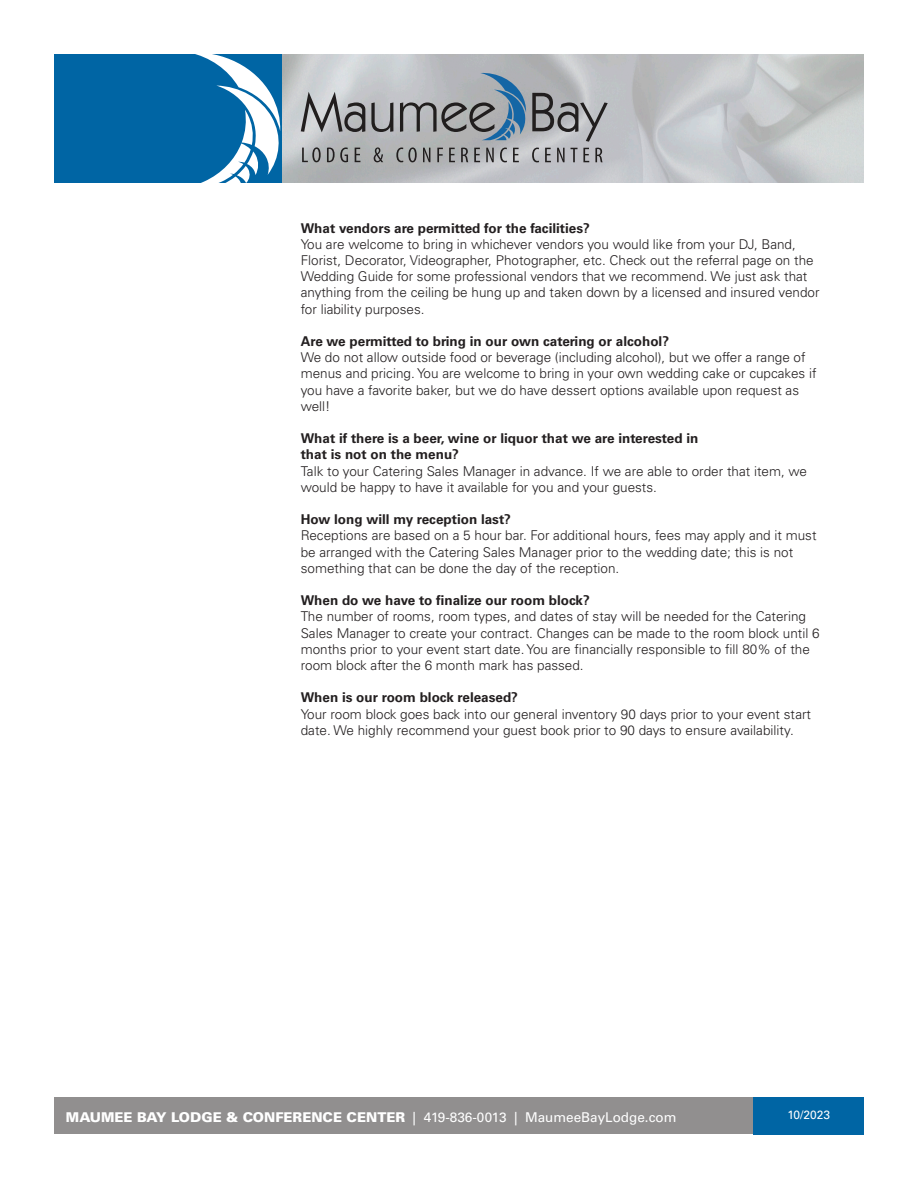
<style>
.page{position:relative;width:918px;height:1188px;background:#fff}
.page>*{position:absolute;margin:0;border:0;box-sizing:border-box;transform-origin:0 0}
.t1{font:300 13.5px/16.2px "Univers LT Std";color:#231f20}
.t2{font:700 13.5px "Univers LT Std";color:#231f20}
.t3{font:13.5px "Univers LT Std";color:#fff}
.t4{font:12px "Univers LT Std";color:#fff}
.s1{font-weight:900}
</style>
<div class="page">
<div style="left:54px;top:1097px;width:810px;height:37px;background:#918f8f"></div>
<img style="left:282px;top:54px;width:582px;height:129px">
<div style="left:54px;top:54px;width:227px;height:129px;background:#0065a4"></div>
<svg style="left:195px;top:54px;width:87px;height:129px"></svg>
<div style="left:754px;top:1097px;width:110px;height:37px;background:#0065a4"></div>
<svg style="left:302px;top:147px;width:19px;height:15px"></svg>
<svg style="left:327px;top:147px;width:21px;height:15px"></svg>
<svg style="left:355px;top:148px;width:5px;height:14px"></svg>
<svg style="left:301px;top:92px;width:64px;height:40px;background:#999a9c"></svg>
<svg style="left:371px;top:72px;width:237px;height:90px;background:#9ca1a6"></svg>
<p class="t2" style="left:301px;top:220px;width:291px">What vendors are permitted for the facilities?</p>
<p class="t1" style="left:301px;top:236px;width:520px">You are welcome to bring in whichever vendors you would like from your DJ, Band, Florist, Decorator, Videographer, Photographer, etc. Check out the referral page on the Wedding Guide for some professional vendors that we recommend. We just ask that anything from the ceiling be hung up and taken down by a licensed and insured vendor for liability purposes.</p>
<p class="t2" style="left:301px;top:333px;width:370px">Are we permitted to bring in our own catering or alcohol?</p>
<p class="t1" style="left:301px;top:349px;width:506px">We do not allow outside food or beverage (including alcohol), but we offer a range of</p>
<p class="t1" style="left:301px;top:365px;width:517px">menus and pricing. You are welcome to bring in your own wedding cake or cupcakes if</p>
<p class="t1" style="left:301px;top:382px;width:500px">you have a favorite baker, but we do have dessert options available upon request as well!</p>
<p class="t2" style="left:301px;top:430px;width:399px">What if there is a beer, wine or liquor that we are interested in</p>
<p class="t2" style="left:301px;top:447px;width:160px">that is not on the menu?</p>
<p class="t1" style="left:301px;top:463px;width:508px">Talk to your Catering Sales Manager in advance. If we are able to order that item, we</p>
<p class="t1" style="left:301px;top:479px;width:358px">would be happy to have it available for you and your guests.</p>
<p class="t2" style="left:301px;top:511px;width:212px">How long will my reception last?</p>
<p class="t1" style="left:301px;top:527px;width:517px">Receptions are based on a 5 hour bar. For additional hours, fees may apply and it must</p>
<p class="t1" style="left:301px;top:544px;width:494px">be arranged with the Catering Sales Manager prior to the wedding date; this is not</p>
<p class="t1" style="left:301px;top:560px;width:320px">something that can be done the day of the reception.</p>
<p class="t2" style="left:301px;top:592px;width:291px">When do we have to finalize our room block?</p>
<p class="t1" style="left:301px;top:608px;width:520px">The number of rooms, room types, and dates of stay will be needed for the Catering Sales Manager to create your contract. Changes can be made to the room block until 6 months prior to your event start date. You are financially responsible to fill 80% of the room block after the 6 month mark has passed.</p>
<p class="t2" style="left:301px;top:690px;width:219px">When is our room block released?</p>
<p class="t1" style="left:301px;top:706px;width:512px">Your room block goes back into our general inventory 90 days prior to your event start date. We highly recommend your guest book prior to 90 days to ensure availability.</p>
<p class="t3" style="left:66px;top:1109px;width:612px"><span class="s1">MAUMEE BAY LODGE &amp; CONFERENCE CENTER</span> | 419-836-0013 | MaumeeBayLodge.com</p>
<p class="t4" style="left:788px;top:1108px;width:44px">10/2023</p>
</div>
